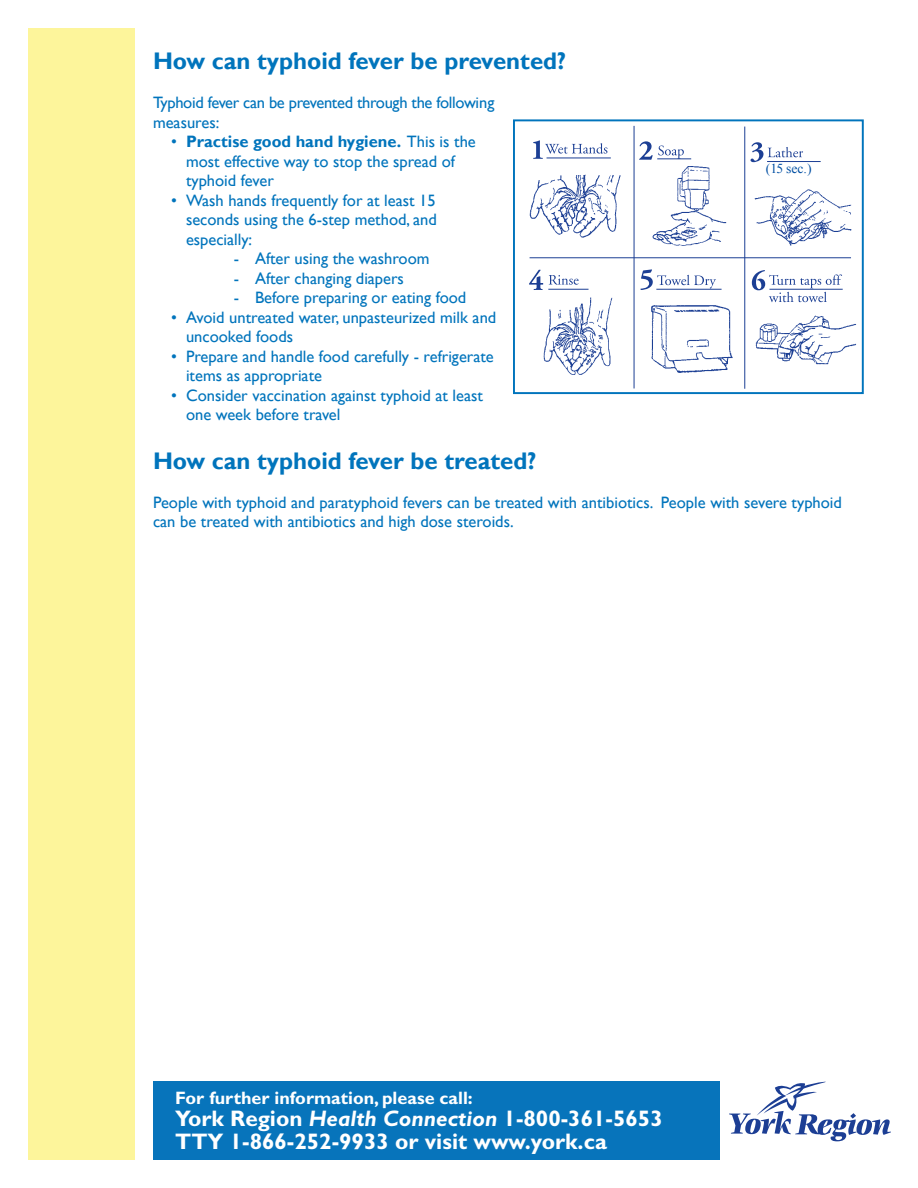
<style>
.page{position:relative;width:918px;height:1188px;background:#fff}
.page>*{position:absolute;margin:0;border:0;box-sizing:border-box;transform-origin:0 0}
.t1{font:700 24px "Gill Sans";color:#0074bc}
.t2{font:700 22.5px/22.5px "Gill Sans";color:#fff}
.t3{font:700 18px "Gill Sans";color:#fff}
.t4{font:16.5px/19.5px "Gill Sans";color:#0074bc}
.t5{font:16.5px/19.5px "Gill Sans";letter-spacing:-.02em;color:#0074bc}
.t6{font:13.65px "Times New Roman";color:#004fa3}
.s1{font-weight:700}
.s2{font-style:italic}
</style>
<div class="page">
<div style="left:154px;top:1082px;width:566px;height:78px;background:#0774bb"></div>
<div style="left:29px;top:29px;width:106px;height:1131px;background:#fdf59b"></div>
<svg style="left:729px;top:1082px;width:162px;height:59px"></svg>
<svg style="left:529px;top:270px;width:14px;height:20px"></svg>
<svg style="left:533px;top:140px;width:74px;height:19px"></svg>
<svg style="left:639px;top:141px;width:45px;height:19px"></svg>
<svg style="left:751px;top:142px;width:52px;height:21px"></svg>
<svg style="left:549px;top:275px;width:30px;height:10px"></svg>
<svg style="left:640px;top:269px;width:76px;height:21px"></svg>
<svg style="left:752px;top:270px;width:90px;height:32px"></svg>
<img style="left:529px;top:174px;width:92px;height:64px">
<img style="left:652px;top:167px;width:75px;height:79px">
<img style="left:755px;top:189px;width:97px;height:57px">
<img style="left:543px;top:297px;width:69px;height:78px">
<img style="left:651px;top:305px;width:82px;height:68px">
<img style="left:755px;top:315px;width:102px;height:50px">
<hr style="left:548px;top:289px;width:41px;height:1px;background:#1c3f94">
<hr style="left:656px;top:289px;width:66px;height:1px;background:#1c3f94">
<hr style="left:769px;top:289px;width:74px;height:1px;background:#1c3f94">
<hr style="left:657px;top:159px;width:34px;height:1px;background:#1c3f94">
<hr style="left:767px;top:161px;width:54px;height:1px;background:#1c3f94">
<hr style="left:547px;top:158px;width:64px;height:1px;background:#1c3f94">
<div style="left:513px;top:119px;width:351px;height:275px;border:2px solid #0074bc"></div>
<h1 class="t1" style="left:153px;top:47px;width:415px">How can typhoid fever be prevented?</h1>
<p class="t5" style="left:153px;top:93px;width:343px">Typhoid fever can be prevented through the following measures:</p>
<p class="t4" style="left:186px;top:132px;width:291px;text-indent:-15px">• <span class="s1">Practise good hand hygiene.</span> This is the most effective way to stop the spread of typhoid fever</p>
<p class="t4" style="left:186px;top:191px;width:252px;text-align:justify;text-indent:-15px">• Wash hands frequently for at least 15 seconds using the 6-step method, and especially:</p>
<p class="t4" style="left:234px;top:249px;width:197px">- After using the washroom</p>
<p class="t4" style="left:234px;top:269px;width:171px">- After changing diapers</p>
<p class="t4" style="left:234px;top:288px;width:234px">- Before preparing or eating food</p>
<p class="t4" style="left:186px;top:308px;width:312px;text-indent:-15px">• Avoid untreated water, unpasteurized milk and uncooked foods</p>
<p class="t4" style="left:186px;top:347px;width:309px;text-indent:-15px">• Prepare and handle food carefully - refrigerate items as appropriate</p>
<p class="t4" style="left:186px;top:386px;width:299px;text-indent:-15px">• Consider vaccination against typhoid at least one week before travel</p>
<h1 class="t1" style="left:153px;top:446px;width:385px">How can typhoid fever be treated?</h1>
<p class="t4" style="left:153px;top:493px;width:691px">People with typhoid and paratyphoid fevers can be treated with antibiotics. People with severe typhoid can be treated with antibiotics and high dose steroids.</p>
<p class="t6" style="left:766px;top:159px;width:47px">(15 sec.)</p>
<p class="t3" style="left:175px;top:1087px;width:299px">For further information, please call:</p>
<h2 class="t2" style="left:175px;top:1108px;width:489px">York Region <span class="s2">Health Connection</span> 1-800-361-5653<br>TTY 1-866-252-9933 or visit www.york.ca</h2>
</div>
